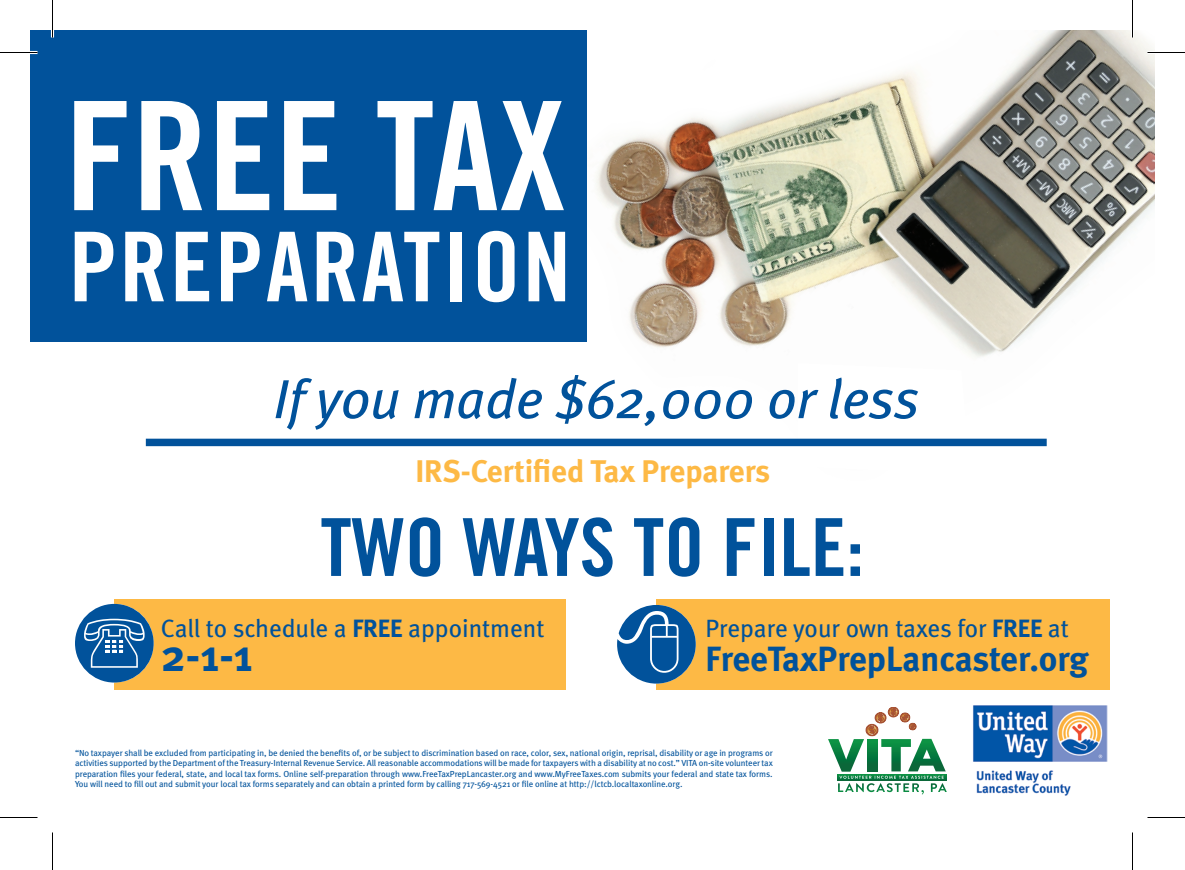
<style>
.page{position:relative;width:1185px;height:870px;background:#fff}
.page>*{position:absolute;margin:0;border:0;box-sizing:border-box;transform-origin:0 0}
.t1{font:151.25px "Trade Gothic Bold Cond Twenty";color:#fff}
.t2{font:96.25px "Trade Gothic Bold Cond Twenty";letter-spacing:.025em;color:#fff}
.t3{font:80px "Trade Gothic Bold Cond Twenty";color:#01529b}
.t4{font:italic 55px "Meta";color:#01529b}
.t5{font:700 45px "Meta";color:#01529b}
.t6{font:700 35px "Meta";color:#01529b}
.t7{font:700 31.25px "Meta";color:#fdb945}
.t8{font:25px "Meta";color:#01529b}
.t9{font:8.75px/10.5px "Meta";letter-spacing:-.005em;color:#01529b;text-align:justify}
.s1{font-weight:700}
</style>
<div class="page">
<img style="left:502px;top:30px;width:653px;height:417px">
<svg style="left:828px;top:707px;width:119px;height:87px"></svg>
<div style="left:30px;top:30px;width:556px;height:312px;background:#01529b"></div>
<svg style="left:798px;top:363px;width:173px;height:84px"></svg>
<div style="left:146px;top:439px;width:901px;height:7px;background:#01529b"></div>
<div style="left:114px;top:599px;width:451px;height:91px;background:#fdb945"></div>
<svg style="left:75px;top:603px;width:79px;height:80px"></svg>
<div style="left:656px;top:599px;width:454px;height:91px;background:#fdb945"></div>
<svg style="left:617px;top:605px;width:79px;height:79px"></svg>
<img style="left:973px;top:705px;width:135px;height:91px">
<hr style="left:0;top:51px;width:38px;height:3px;background:#fff">
<hr style="left:1148px;top:51px;width:37px;height:3px;background:#fff">
<hr style="left:51px;top:0;width:3px;height:38px;background:#fff">
<hr style="left:1131px;top:0;width:3px;height:38px;background:#fff">
<hr style="left:0;top:52px;width:38px;height:1px;background:#000">
<hr style="left:1148px;top:52px;width:37px;height:1px;background:#000">
<hr style="left:0;top:817px;width:38px;height:1px;background:#000">
<hr style="left:1148px;top:817px;width:37px;height:1px;background:#000">
<hr style="left:52px;top:0;width:1px;height:38px;background:#000">
<hr style="left:52px;top:832px;width:1px;height:38px;background:#000">
<hr style="left:1132px;top:0;width:1px;height:38px;background:#000">
<hr style="left:1132px;top:832px;width:1px;height:38px;background:#000">
<p class="t1" style="left:65px;top:64px;width:502px">FREE TAX</p>
<p class="t2" style="left:69px;top:209px;width:503px">PREPARATION</p>
<p class="t4" style="left:274px;top:367px;width:647px">If you made $62,000 or less</p>
<p class="t7" style="left:415px;top:453px;width:356px">IRS-Certified Tax Preparers</p>
<p class="t3" style="left:321px;top:499px;width:545px">TWO WAYS TO FILE:</p>
<p class="t8" style="left:161px;top:614px;width:385px">Call to schedule a <span class="s1">FREE</span> appointment</p>
<p class="t5" style="left:161px;top:629px;width:93px">2-1-1</p>
<p class="t8" style="left:706px;top:614px;width:365px">Prepare your own taxes for <span class="s1">FREE</span> at</p>
<p class="t6" style="left:706px;top:638px;width:385px">FreeTaxPrepLancaster.org</p>
<p class="t9" style="left:75px;top:747px;width:699px">“No taxpayer shall be excluded from participating in, be denied the benefits of, or be subject to discrimination based on race, color, sex, national origin, reprisal, disability or age in programs or activities supported by the Department of the Treasury-Internal Revenue Service. All reasonable accommodations will be made for taxpayers with a disability at no cost.” VITA on-site volunteer tax preparation files your federal, state, and local tax forms. Online self-preparation through www.FreeTaxPrepLancaster.org and www.MyFreeTaxes.com submits your federal and state tax forms.<br>You will need to fill out and submit your local tax forms separately and can obtain a printed form by calling 717-569-4521 or file online at http://lctcb.localtaxonline.org.</p>
</div>
